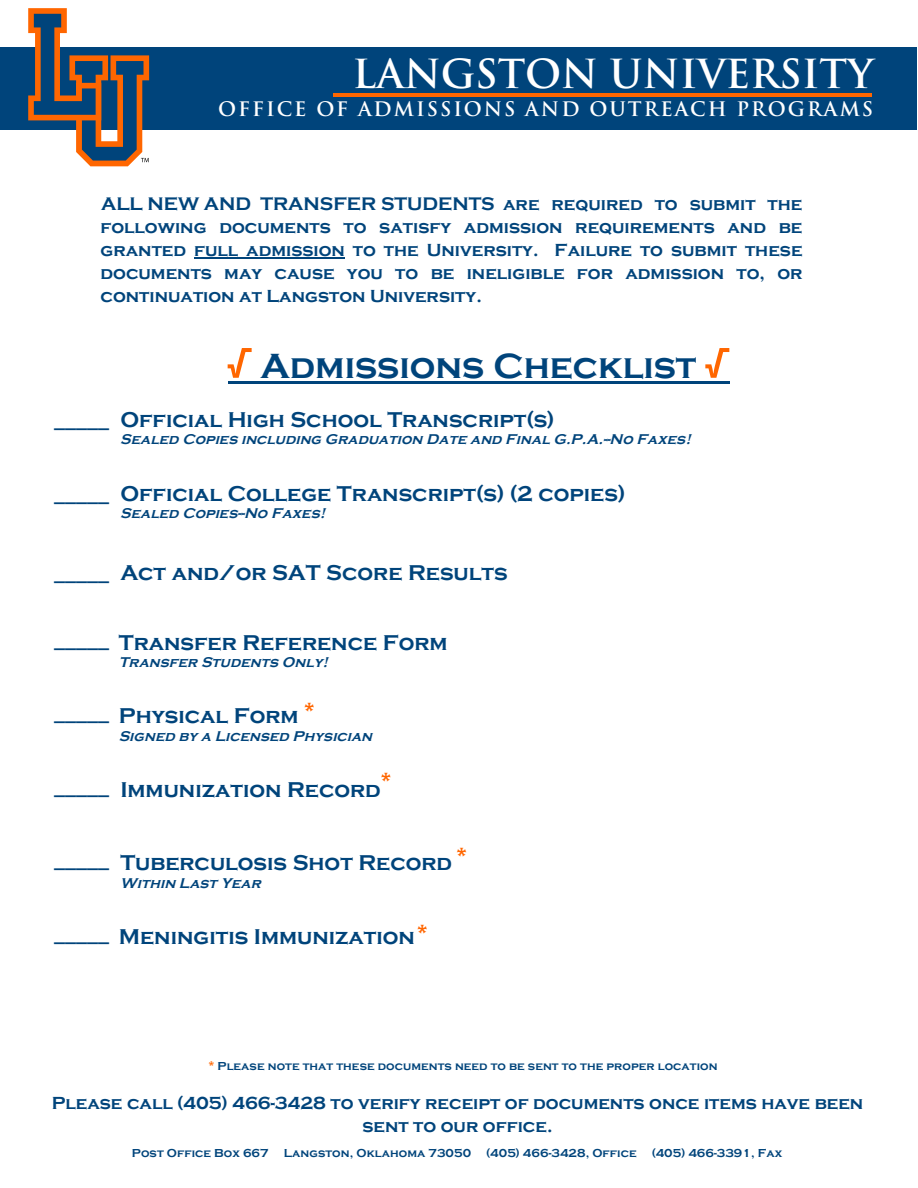
<style>
.page{position:relative;width:918px;height:1188px;background:#fff}
.page>*{position:absolute;margin:0;border:0;box-sizing:border-box;transform-origin:0 0}
.t1{font:700 39px "Trajan Pro";color:#fff}
.t2{font:700 36px "Copperplate Gothic";color:#00447b}
.t3{font:700 22.05px "Copperplate Gothic";color:#00447b}
.t4{font:700 22.05px "Copperplate Gothic";color:#f60}
.t5{font:700 19.5px "Trajan Pro";letter-spacing:.1em;color:#fff}
.t6{font:700 18.75px "Copperplate Gothic";color:#00447b}
.t7{font:700 18px/23.1px "Copperplate Gothic";color:#00447b;text-align:justify}
.t8{font:italic 700 14.55px "Copperplate Gothic";color:#00447b}
.t9{font:700 11.85px "Copperplate Gothic";letter-spacing:.005em;color:#00447b}
.s1{font-size:18px}
.s2{color:#f60}
</style>
<div class="page">
<div style="left:0;top:47px;width:916px;height:83px;background:#00447b"></div>
<svg style="left:28px;top:8px;width:121px;height:158px"></svg>
<hr style="left:333px;top:93px;width:539px;height:3px;background:#f60">
<hr style="left:194px;top:258px;width:151px;height:1px;background:#00447b">
<svg style="left:228px;top:348px;width:24px;height:30px"></svg>
<svg style="left:705px;top:348px;width:24px;height:30px"></svg>
<hr style="left:228px;top:381px;width:501px;height:3px;background:#00447b">
<h1 class="t1" style="left:352px;top:49px;width:523px">LANGSTON UNIVERSITY</h1>
<p class="t5" style="left:218px;top:97px;width:657px">OFFICE OF ADMISSIONS AND OUTREACH PROGRAMS</p>
<p class="t6" style="left:101px;top:194px;width:703px">ALL NEW AND TRANSFER STUDENTS <span class="s1">are required to submit the</span></p>
<p class="t7" style="left:101px;top:216px;width:704px">following documents to satisfy admission requirements and be granted full admission to the University. Failure to submit these documents may cause you to be ineligible for admission to, or continuation at Langston University.</p>
<h2 class="t2" style="left:261px;top:346px;width:437px">Admissions Checklist</h2>
<p class="t3" style="left:54px;top:407px;width:502px">_____ Official High School Transcript(s)</p>
<p class="t8" style="left:120px;top:432px;width:576px">Sealed Copies including Graduation Date and Final G.P.A.--No Faxes!</p>
<p class="t3" style="left:54px;top:481px;width:573px">_____ Official College Transcript(s) (2 copies)</p>
<p class="t8" style="left:120px;top:505px;width:211px">Sealed Copies--No Faxes!</p>
<p class="t3" style="left:54px;top:560px;width:455px">_____ Act and/or SAT Score Results</p>
<p class="t3" style="left:54px;top:630px;width:395px">_____ Transfer Reference Form</p>
<p class="t8" style="left:119px;top:654px;width:215px">Transfer Students Only!</p>
<p class="t3" style="left:54px;top:703px;width:246px">_____ Physical Form</p>
<p class="t4" style="left:304px;top:699px;width:13px">*</p>
<p class="t8" style="left:119px;top:728px;width:259px">Signed by a Licensed Physician</p>
<p class="t4" style="left:380px;top:770px;width:13px">*</p>
<p class="t3" style="left:54px;top:777px;width:328px">_____ Immunization Record</p>
<p class="t4" style="left:456px;top:844px;width:13px">*</p>
<p class="t3" style="left:54px;top:851px;width:399px">_____ Tuberculosis Shot Record</p>
<p class="t8" style="left:120px;top:875px;width:146px">Within Last Year</p>
<p class="t4" style="left:417px;top:921px;width:13px">*</p>
<p class="t3" style="left:54px;top:924px;width:362px">_____ Meningitis Immunization</p>
<p class="t9" style="left:208px;top:1059px;width:511px"><span class="s2">*</span> Please note that these documents need to be sent to the proper location</p>
<p class="t7" style="left:52px;top:1091px;width:813px;text-align:center">Please call (405) 466-3428 to verify receipt of documents once items have been sent to our office.</p>
<p class="t9" style="left:132px;top:1146px;width:138px">Post Office Box 667</p>
<p class="t9" style="left:284px;top:1146px;width:189px">Langston, Oklahoma 73050</p>
<p class="t9" style="left:486px;top:1146px;width:152px">(405) 466-3428, Office</p>
<p class="t9" style="left:652px;top:1146px;width:132px">(405) 466-3391, Fax</p>
</div>
